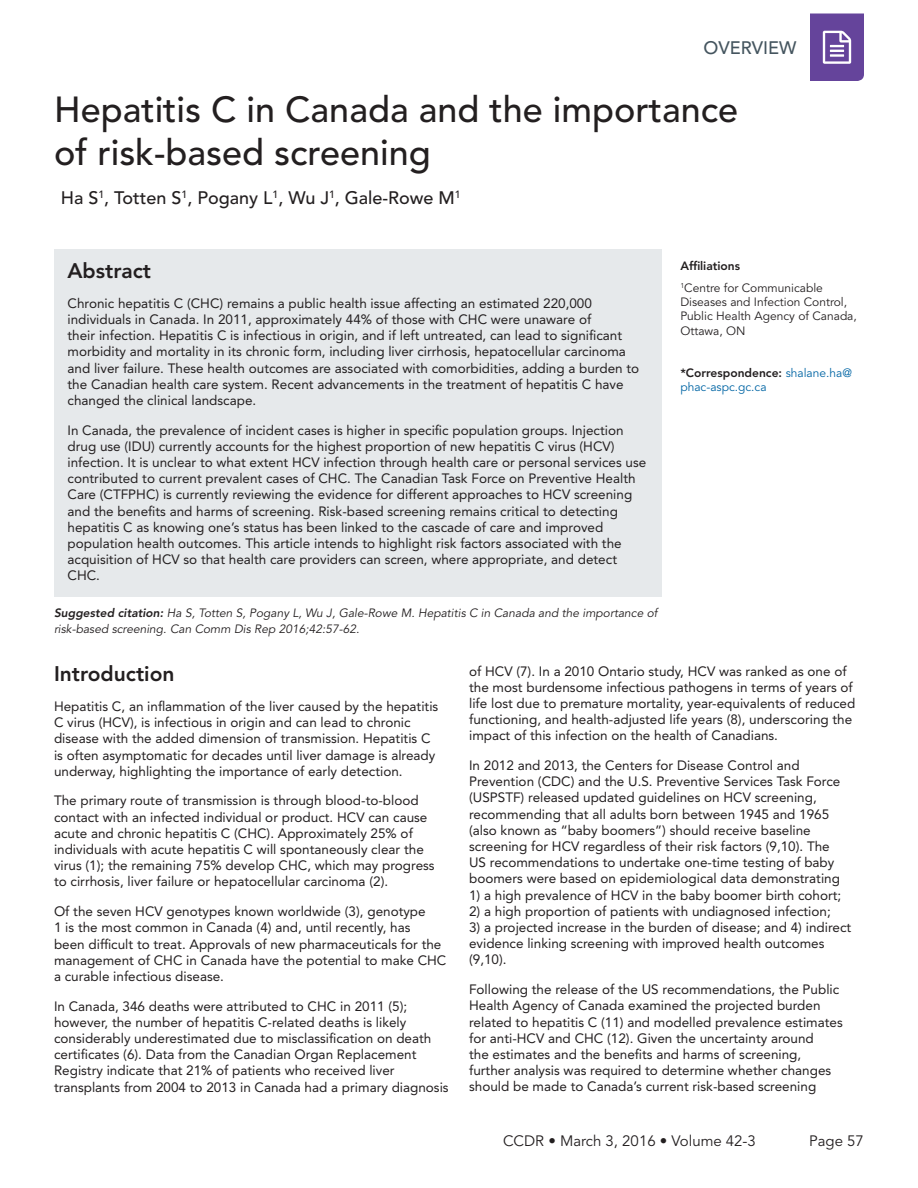
<style>
.page{position:relative;width:918px;height:1188px;background:#fff}
.page>*{position:absolute;margin:0;border:0;box-sizing:border-box;transform-origin:0 0}
.A_-_Title{font:500 36px/43.2px "Avenir LT Std";color:#231f20}
.A_-_H2{font:800 21px "Avenir LT Std";color:#231f20}
.A_-_Names{font:500 18px "Avenir LT Std";color:#231f20}
.A_-_Header_-_Left{font:500 18px "Avenir LT Std";color:#45555f}
.Footer_-_Right__Page{font:15px "Avenir LT Std";color:#231f20}
.A_-_Body{font:13.5px/16.2px "Avenir LT Std";color:#231f20}
.A_-_Suggested_Citati{font:italic 12px/16.5px "Avenir LT Std";color:#231f20}
.A_-_Sidebar{font:12px/14.4px "Avenir LT Std";color:#231f20}
.A_-_Sidebar-2{font:12px/14.4px "Avenir LT Std";color:#0065a4}
.A_-_Sidebar-3{font:800 12px "Avenir LT Std";color:#231f20}
.s1{font-weight:800}
.s2{font-weight:800;color:#231f20}
</style>
<div class="page">
<svg style="left:810px;top:14px;width:54px;height:67px;background:#7658a6"></svg>
<div style="left:54px;top:249px;width:608px;height:348px;background:#e6e9eb"></div>
<p class="A_-_Header_-_Left" style="left:704px;top:37px;width:94px">OVERVIEW</p>
<p class="A_-_Title" style="left:54px;top:89px;width:686px">Hepatitis C in Canada and the importance of risk-based screening</p>
<p class="A_-_Names" style="left:61px;top:187px;width:402px">Ha S<sup>1</sup>, Totten S<sup>1</sup>, Pogany L<sup>1</sup>, Wu J<sup>1</sup>, Gale-Rowe M<sup>1</sup></p>
<p class="A_-_H2" style="left:68px;top:258px;width:85px">Abstract</p>
<p class="A_-_Body" style="left:68px;top:295px;width:573px">Chronic hepatitis C (CHC) remains a public health issue affecting an estimated 220,000 individuals in Canada. In 2011, approximately 44% of those with CHC were unaware of<br>their infection. Hepatitis C is infectious in origin, and if left untreated, can lead to significant morbidity and mortality in its chronic form, including liver cirrhosis, hepatocellular carcinoma and liver failure. These health outcomes are associated with comorbidities, adding a burden to the Canadian health care system. Recent advancements in the treatment of hepatitis C have changed the clinical landscape.</p>
<p class="A_-_Body" style="left:68px;top:422px;width:580px">In Canada, the prevalence of incident cases is higher in specific population groups. Injection drug use (IDU) currently accounts for the highest proportion of new hepatitis C virus (HCV) infection. It is unclear to what extent HCV infection through health care or personal services use contributed to current prevalent cases of CHC. The Canadian Task Force on Preventive Health Care (CTFPHC) is currently reviewing the evidence for different approaches to HCV screening and the benefits and harms of screening. Risk-based screening remains critical to detecting hepatitis C as knowing one’s status has been linked to the cascade of care and improved population health outcomes. This article intends to highlight risk factors associated with the acquisition of HCV so that health care providers can screen, where appropriate, and detect CHC.</p>
<p class="A_-_Suggested_Citati" style="left:54px;top:605px;width:605px"><span class="s1">Suggested citation:</span> Ha S, Totten S, Pogany L, Wu J, Gale-Rowe M. Hepatitis C in Canada and the importance of risk-based screening. Can Comm Dis Rep 2016;42:57-62.</p>
<p class="A_-_Sidebar-3" style="left:680px;top:259px;width:61px">Affiliations</p>
<p class="A_-_Sidebar" style="left:680px;top:281px;width:178px"><sup>1</sup>Centre for Communicable<br>Diseases and Infection Control,<br>Public Health Agency of Canada,<br>Ottawa, ON</p>
<p class="A_-_Sidebar-2" style="left:680px;top:366px;width:173px"><span class="s2">*Correspondence:</span> shalane.ha@ phac-aspc.gc.ca</p>
<p class="A_-_H2" style="left:54px;top:662px;width:122px">Introduction</p>
<p class="A_-_Body" style="left:54px;top:698px;width:386px">Hepatitis C, an inflammation of the liver caused by the hepatitis C virus (HCV), is infectious in origin and can lead to chronic disease with the added dimension of transmission. Hepatitis C is often asymptomatic for decades until liver damage is already underway, highlighting the importance of early detection.</p>
<p class="A_-_Body" style="left:54px;top:793px;width:382px">The primary route of transmission is through blood-to-blood contact with an infected individual or product. HCV can cause acute and chronic hepatitis C (CHC). Approximately 25% of individuals with acute hepatitis C will spontaneously clear the virus (1); the remaining 75% develop CHC, which may progress to cirrhosis, liver failure or hepatocellular carcinoma (2).</p>
<p class="A_-_Body" style="left:54px;top:903px;width:394px">Of the seven HCV genotypes known worldwide (3), genotype<br>1 is the most common in Canada (4) and, until recently, has<br>been difficult to treat. Approvals of new pharmaceuticals for the management of CHC in Canada have the potential to make CHC a curable infectious disease.</p>
<p class="A_-_Body" style="left:54px;top:998px;width:396px">In Canada, 346 deaths were attributed to CHC in 2011 (5); however, the number of hepatitis C-related deaths is likely considerably underestimated due to misclassification on death certificates (6). Data from the Canadian Organ Replacement Registry indicate that 21% of patients who received liver transplants from 2004 to 2013 in Canada had a primary diagnosis</p>
<p class="A_-_Body" style="left:469px;top:663px;width:388px">of HCV (7). In a 2010 Ontario study, HCV was ranked as one of the most burdensome infectious pathogens in terms of years of life lost due to premature mortality, year-equivalents of reduced functioning, and health-adjusted life years (8), underscoring the impact of this infection on the health of Canadians.</p>
<p class="A_-_Body" style="left:469px;top:757px;width:373px">In 2012 and 2013, the Centers for Disease Control and Prevention (CDC) and the U.S. Preventive Services Task Force (USPSTF) released updated guidelines on HCV screening, recommending that all adults born between 1945 and 1965 (also known as “baby boomers”) should receive baseline screening for HCV regardless of their risk factors (9,10). The US recommendations to undertake one-time testing of baby boomers were based on epidemiological data demonstrating</p>
<p class="A_-_Body" style="left:469px;top:887px;width:374px">1) a high prevalence of HCV in the baby boomer birth cohort;</p>
<p class="A_-_Body" style="left:469px;top:903px;width:363px">2) a high proportion of patients with undiagnosed infection;</p>
<p class="A_-_Body" style="left:469px;top:919px;width:384px">3) a projected increase in the burden of disease; and 4) indirect evidence linking screening with improved health outcomes (9,10).</p>
<p class="A_-_Body" style="left:469px;top:982px;width:375px">Following the release of the US recommendations, the Public Health Agency of Canada examined the projected burden related to hepatitis C (11) and modelled prevalence estimates for anti-HCV and CHC (12). Given the uncertainty around<br>the estimates and the benefits and harms of screening, further analysis was required to determine whether changes should be made to Canada’s current risk-based screening</p>
<p class="Footer_-_Right__Page" style="left:503px;top:1133px;width:254px">CCDR • March 3, 2016 • Volume 42-3</p>
<p class="Footer_-_Right__Page" style="left:809px;top:1133px;width:56px">Page 57</p>
</div>
